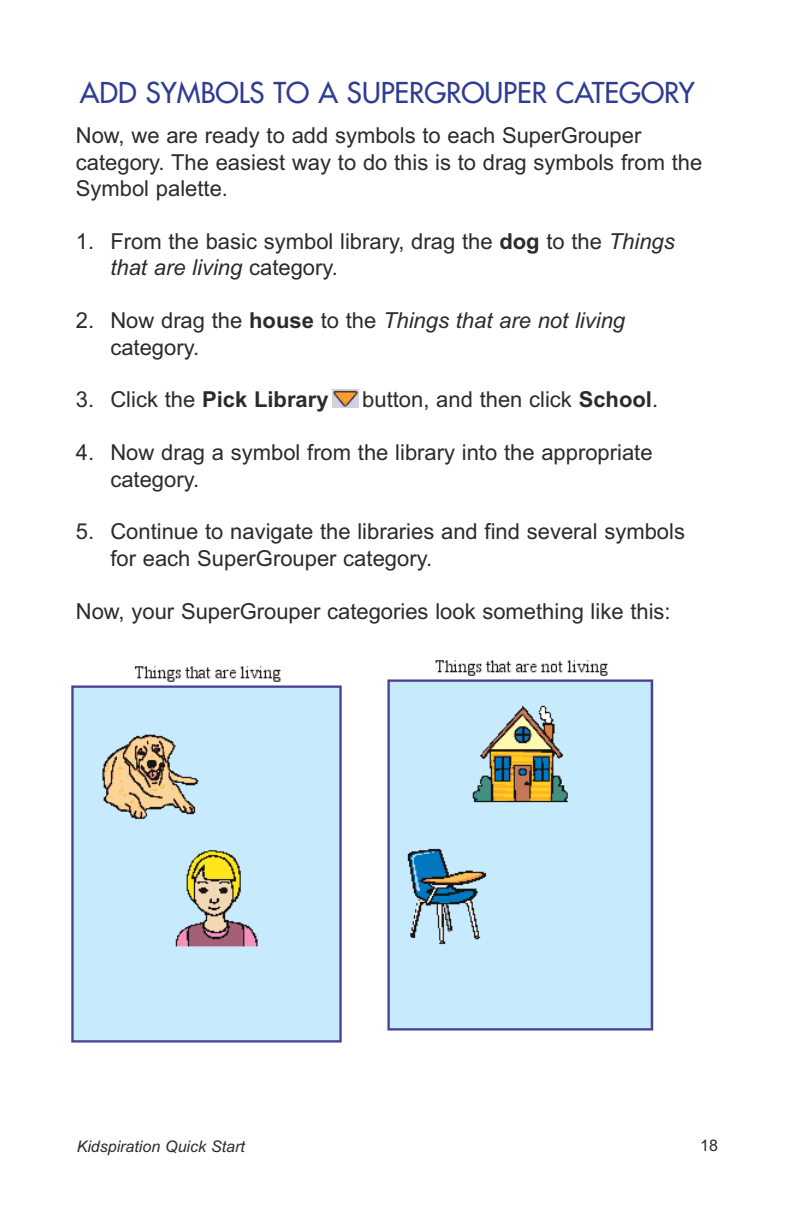
<style>
.page{position:relative;width:792px;height:1224px;background:#fff}
.page>*{position:absolute;margin:0;border:0;box-sizing:border-box;transform-origin:0 0}
.t1{font:28px "Futura";color:#303c94}
.t2{font:22px/26.4px "Arial";color:#2c2a2a}
.t3{font:700 22px "Arial";color:#2c2a2a}
.t4{font:italic 16px "Arial";color:#2c2a2a}
.t5{font:16px "Arial";color:#2c2a2a}
.s1{font-weight:700}
.s2{font-style:italic}
.s3{font-weight:400}
</style>
<div class="page">
<img style="left:332px;top:390px;width:27px;height:18px">
<img style="left:71px;top:660px;width:583px;height:383px">
<p class="t1" style="left:80px;top:79px;width:616px">ADD SYMBOLS TO A SUPERGROUPER CATEGORY</p>
<p class="t2" style="left:76px;top:125px;width:628px">Now, we are ready to add symbols to each SuperGrouper category. The easiest way to do this is to drag symbols from the<br>Symbol palette.</p>
<p class="t2" style="left:110px;top:230px;width:566px;text-indent:-35px">1. From the basic symbol library, drag the <span class="s1">dog</span> to the <span class="s2">Things that are living</span> category.</p>
<p class="t2" style="left:110px;top:309px;width:516px;text-indent:-35px">2. Now drag the <span class="s1">house</span> to the <span class="s2">Things that are not living </span>category.</p>
<p class="t3" style="left:76px;top:392px;width:254px"><span class="s3">3. Click the</span> Pick Library</p>
<p class="t2" style="left:362px;top:389px;width:297px">button, and then click <span class="s1">School</span>.</p>
<p class="t2" style="left:110px;top:441px;width:544px;text-indent:-35px">4. Now drag a symbol from the library into the appropriate category.</p>
<p class="t2" style="left:110px;top:521px;width:576px;text-indent:-35px">5. Continue to navigate the libraries and find several symbols for each SuperGrouper category.</p>
<p class="t2" style="left:76px;top:600px;width:596px">Now, your SuperGrouper categories look something like this:</p>
<p class="t4" style="left:77px;top:1140px;width:170px">Kidspiration Quick Start</p>
<p class="t5" style="left:700px;top:1139px;width:19px">18</p>
</div>
